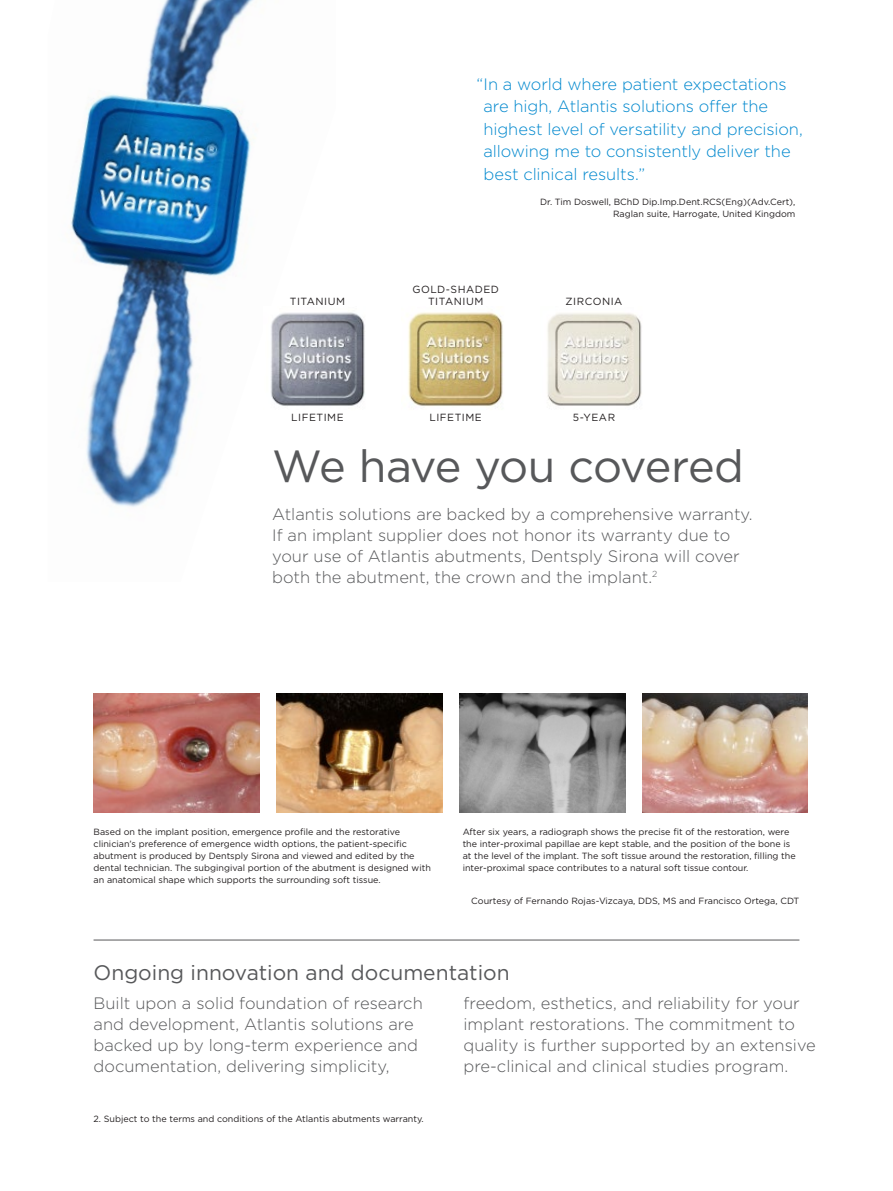
<style>
.page{position:relative;width:893px;height:1191px;background:#fff}
.page>*{position:absolute;margin:0;border:0;box-sizing:border-box;transform-origin:0 0}
.Lead_copy{font:45px "Gotham";letter-spacing:-.035em;color:#57585a}
.Body_copy_Futura_Std{font:21px "Gotham";color:#57585a}
.Lead_copy-2{font:300 16.5px/21px "Gotham";color:#57585a}
.Quote_-_Black{font:300 16.5px/22.5px "Gotham";letter-spacing:-.01em;color:#0088ce}
.Captions_References{font:10.35px/12px "Gotham";letter-spacing:.05em;color:#231f20;text-align:center}
.Captions{font:9px/12px "Gotham";color:#231f20}
.Caption_6_8{font:9px/12px "Gotham";color:#231f20;text-align:right}
</style>
<div class="page">
<img style="left:71px;top:0;width:184px;height:507px">
<img style="left:276px;top:693px;width:166px;height:119px">
<img style="left:94px;top:693px;width:165px;height:119px">
<img style="left:547px;top:313px;width:95px;height:93px">
<img style="left:408px;top:312px;width:95px;height:95px">
<img style="left:271px;top:312px;width:94px;height:94px">
<hr style="left:94px;top:939px;width:705px;height:1px;background:#57585a">
<img style="left:459px;top:693px;width:166px;height:119px">
<img style="left:642px;top:693px;width:166px;height:119px">
<p class="Captions_References" style="left:290px;top:295px;width:57px">TITANIUM</p>
<p class="Captions_References" style="left:291px;top:411px;width:54px">LIFETIME</p>
<p class="Quote_-_Black" style="left:483px;top:72px;width:321px;text-indent:-7px">“In a world where patient expectations are high, Atlantis solutions offer the highest level of versatility and precision, allowing me to consistently deliver the best clinical results.”</p>
<p class="Caption_6_8" style="left:540px;top:195px;width:257px">Dr. Tim Doswell, BChD Dip.Imp.Dent.RCS(Eng)(Adv.Cert),<br>Raglan suite, Harrogate, United Kingdom</p>
<p class="Captions_References" style="left:412px;top:283px;width:88px">GOLD-SHADED<br>TITANIUM</p>
<p class="Captions_References" style="left:429px;top:411px;width:54px">LIFETIME</p>
<p class="Captions_References" style="left:566px;top:295px;width:58px">ZIRCONIA</p>
<p class="Captions_References" style="left:573px;top:411px;width:44px">5-YEAR</p>
<p class="Lead_copy" style="left:272px;top:437px;width:474px">We have you covered</p>
<p class="Lead_copy-2" style="left:272px;top:503px;width:482px">Atlantis solutions are backed by a comprehensive warranty.<br>If an implant supplier does not honor its warranty due to your use of Atlantis abutments, Dentsply Sirona will cover both the abutment, the crown and the implant.<sup>2</sup></p>
<p class="Captions" style="left:94px;top:825px;width:339px">Based on the implant position, emergence profile and the restorative clinician’s preference of emergence width options, the patient-specific abutment is produced by Dentsply Sirona and viewed and edited by the dental technician. The subgingival portion of the abutment is designed with an anatomical shape which supports the surrounding soft tissue.</p>
<p class="Captions" style="left:463px;top:825px;width:335px">After six years, a radiograph shows the precise fit of the restoration, were the inter-proximal papillae are kept stable, and the position of the bone is at the level of the implant. The soft tissue around the restoration, filling the inter-proximal space contributes to a natural soft tissue contour.</p>
<p class="Captions" style="left:471px;top:895px;width:330px">Courtesy of Fernando Rojas-Vizcaya, DDS, MS and Francisco Ortega, CDT</p>
<p class="Body_copy_Futura_Std" style="left:94px;top:959px;width:418px">Ongoing innovation and documentation</p>
<p class="Lead_copy-2" style="left:94px;top:992px;width:331px">Built upon a solid foundation of research and development, Atlantis solutions are backed up by long-term experience and documentation, delivering simplicity,</p>
<p class="Lead_copy-2" style="left:463px;top:992px;width:354px">freedom, esthetics, and reliability for your implant restorations. The commitment to quality is further supported by an extensive pre-clinical and clinical studies program.</p>
<p class="Captions" style="left:94px;top:1112px;width:332px">2. Subject to the terms and conditions of the Atlantis abutments warranty.</p>
</div>
